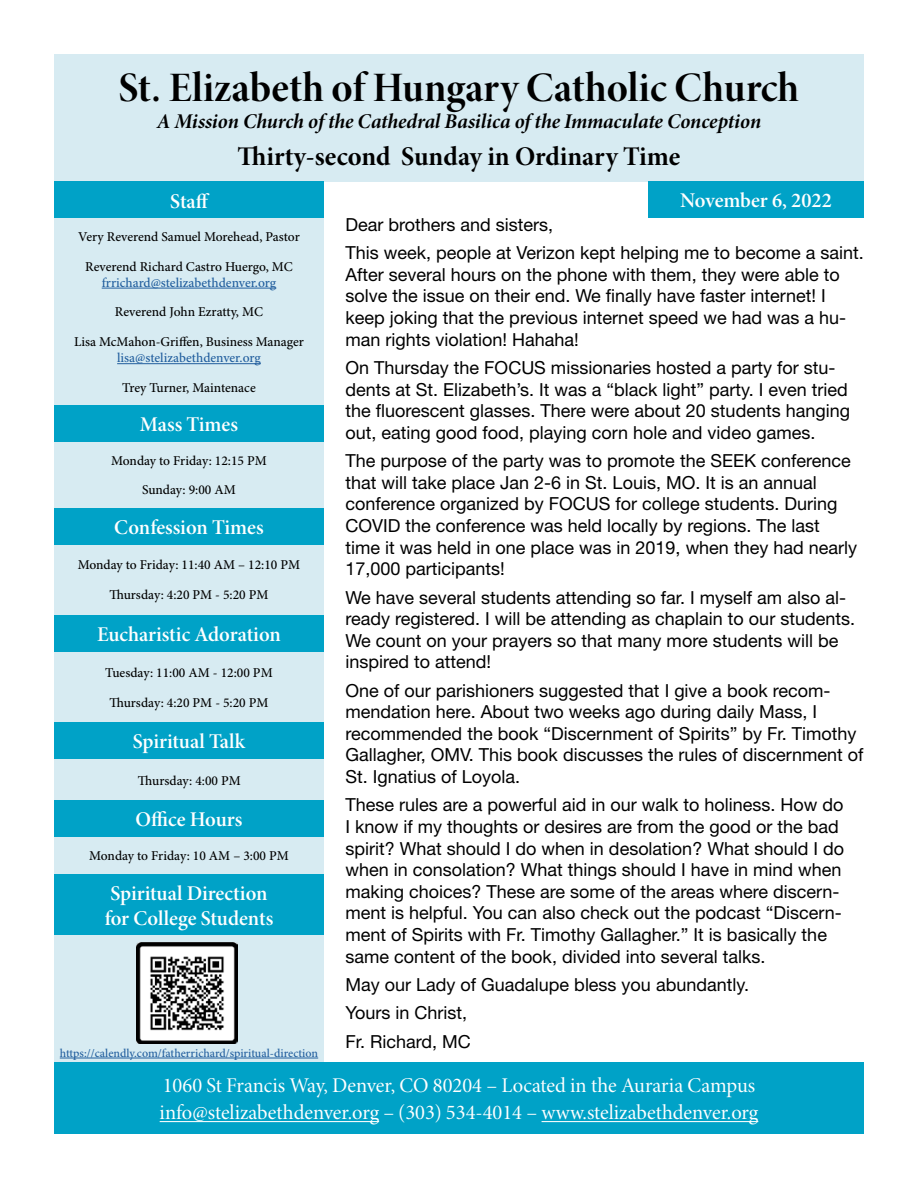
<style>
.page{position:relative;width:918px;height:1188px;background:#fff}
.page>*{position:absolute;margin:0;border:0;box-sizing:border-box;transform-origin:0 0}
.t1{font:42px "Minion Pro Bold Disp";color:#000}
.t2{font:27px "Minion Pro Bold Subh";color:#000}
.t3{font:21px/25.2px "Minion Pro Semibold Subh";letter-spacing:-.005em;color:#fff}
.t4{font:21px/27px "Minion Pro Subh";color:#fff}
.t5{font:21px "Minion Pro Bold It Subh";letter-spacing:-.005em;color:#000}
.t6{font:18px/21.6px "Helvetica Neue LT Std";color:#000}
.t7{font:500 13.5px/29.7px "Minion Pro";color:#000;text-align:center}
.t8{font:500 13.5px "Minion Pro";color:#215e9e}
.t9{font:500 12px "Minion Pro";color:#215e9e}
</style>
<div class="page">
<div style="left:54px;top:218px;width:270px;height:187px;background:#d7ebf2"></div>
<hr style="left:102px;top:288px;width:174px;height:1px;background:#215e9e">
<hr style="left:117px;top:363px;width:144px;height:1px;background:#215e9e">
<div style="left:54px;top:441px;width:270px;height:67px;background:#d7ebf2"></div>
<div style="left:54px;top:541px;width:270px;height:77px;background:#d7ebf2"></div>
<div style="left:54px;top:835px;width:270px;height:40px;background:#d7ebf2"></div>
<div style="left:54px;top:758px;width:270px;height:43px;background:#d7ebf2"></div>
<div style="left:54px;top:650px;width:270px;height:74px;background:#d7ebf2"></div>
<div style="left:54px;top:54px;width:810px;height:128px;background:#d7ebf2"></div>
<div style="left:648px;top:181px;width:216px;height:37px;background:#00a2c7"></div>
<div style="left:54px;top:935px;width:270px;height:128px;background:#d7ebf2"></div>
<div style="left:54px;top:1063px;width:810px;height:71px;background:#00a2c7"></div>
<hr style="left:160px;top:1121px;width:219px;height:1px;background:#fff">
<hr style="left:542px;top:1121px;width:216px;height:1px;background:#fff">
<img style="left:136px;top:943px;width:101px;height:100px">
<div style="left:54px;top:405px;width:270px;height:36px;background:#00a2c7"></div>
<div style="left:54px;top:182px;width:270px;height:36px;background:#00a2c7"></div>
<div style="left:54px;top:509px;width:270px;height:36px;background:#00a2c7"></div>
<div style="left:54px;top:800px;width:270px;height:36px;background:#00a2c7"></div>
<div style="left:54px;top:722px;width:270px;height:36px;background:#00a2c7"></div>
<div style="left:54px;top:615px;width:270px;height:37px;background:#00a2c7"></div>
<div style="left:54px;top:874px;width:270px;height:61px;background:#00a2c7"></div>
<hr style="left:60px;top:1058px;width:258px;height:1px;background:#215e9e">
<h1 class="t1" style="left:119px;top:62px;width:682px">St. Elizabeth of Hungary Catholic Church</h1>
<p class="t5" style="left:157px;top:109px;width:606px">A Mission Church of the Cathedral Basilica of the Immaculate Conception</p>
<h2 class="t2" style="left:238px;top:141px;width:444px">Thirty-second Sunday in Ordinary Time</h2>
<p class="t3" style="left:680px;top:189px;width:153px">November 6, 2022</p>
<p class="t3" style="left:170px;top:189px;width:41px">Staff</p>
<p class="t7" style="left:78px;top:222px;width:223px">Very Reverend Samuel Morehead, Pastor<br>Reverend Richard Castro Huergo, MC</p>
<p class="t8" style="left:102px;top:274px;width:176px">frrichard@stelizabethdenver.org</p>
<p class="t7" style="left:74px;top:298px;width:231px">Reverend John Ezratty, MC<br>Lisa McMahon-Griffen, Business Manager</p>
<p class="t8" style="left:117px;top:350px;width:145px">lisa@stelizabethdenver.org</p>
<p class="t7" style="left:122px;top:373px;width:135px">Trey Turner, Maintenace</p>
<p class="t3" style="left:140px;top:412px;width:100px">Mass Times</p>
<p class="t7" style="left:111px;top:446px;width:157px">Monday to Friday: 12:15 PM<br>Sunday: 9:00 AM</p>
<p class="t3" style="left:114px;top:516px;width:151px">Confession Times</p>
<p class="t7" style="left:78px;top:551px;width:224px">Monday to Friday: 11:40 AM – 12:10 PM<br>Thursday: 4:20 PM - 5:20 PM</p>
<p class="t3" style="left:97px;top:623px;width:185px">Eucharistic Adoration</p>
<p class="t7" style="left:105px;top:658px;width:169px">Tuesday: 11:00 AM - 12:00 PM<br>Thursday: 4:20 PM - 5:20 PM</p>
<p class="t3" style="left:133px;top:729px;width:114px">Spiritual Talk</p>
<p class="t7" style="left:138px;top:766px;width:104px">Thursday: 4:00 PM</p>
<p class="t3" style="left:136px;top:807px;width:108px">Office Hours</p>
<p class="t7" style="left:89px;top:841px;width:201px">Monday to Friday: 10 AM – 3:00 PM</p>
<p class="t3" style="left:105px;top:881px;width:170px">Spiritual Direction for College Students</p>
<p class="t9" style="left:60px;top:1046px;width:260px">https://calendly.com/fatherrichard/spiritual-direction</p>
<p class="t6" style="left:346px;top:210px;width:520px;line-height:28.3px">Dear brothers and sisters,<br>This week, people at Verizon kept helping me to become a saint.</p>
<p class="t6" style="left:346px;top:263px;width:502px">After several hours on the phone with them, they were able to solve the issue on their end. We finally have faster internet! I keep joking that the previous internet speed we had was a hu&shy;man rights violation! Hahaha!</p>
<p class="t6" style="left:346px;top:357px;width:506px">On Thursday the FOCUS missionaries hosted a party for stu&shy;dents at St. Elizabeth’s. It was a “black light” party. I even tried the fluorescent glasses. There were about 20 students hanging out, eating good food, playing corn hole and video games.</p>
<p class="t6" style="left:346px;top:450px;width:513px">The purpose of the party was to promote the SEEK conference that will take place Jan 2-6 in St. Louis, MO. It is an annual conference organized by FOCUS for college students. During COVID the conference was held locally by regions. The last time it was held in one place was in 2019, when they had nearly 17,000 participants!</p>
<p class="t6" style="left:346px;top:586px;width:511px">We have several students attending so far. I myself am also al&shy;ready registered. I will be attending as chaplain to our students.<br>We count on your prayers so that many more students will be inspired to attend!</p>
<p class="t6" style="left:346px;top:679px;width:519px">One of our parishioners suggested that I give a book recom&shy;mendation here. About two weeks ago during daily Mass, I recommended the book “Discernment of Spirits” by Fr. Timothy Gallagher, OMV. This book discusses the rules of discernment of St. Ignatius of Loyola.</p>
<p class="t6" style="left:346px;top:794px;width:500px">These rules are a powerful aid in our walk to holiness. How do I know if my thoughts or desires are from the good or the bad spirit? What should I do when in desolation? What should I do when in consolation? What things should I have in mind when making choices? These are some of the areas where discern&shy;ment is helpful. You can also check out the podcast “Discern&shy;ment of Spirits with Fr. Timothy Gallagher.” It is basically the same content of the book, divided into several talks.</p>
<p class="t6" style="left:346px;top:970px;width:405px;line-height:28.3px">May our Lady of Guadalupe bless you abundantly.<br>Yours in Christ,<br>Fr. Richard, MC</p>
<p class="t4" style="left:160px;top:1073px;width:600px">1060 St Francis Way, Denver, CO 80204 – Located in the Auraria Campus info@stelizabethdenver.org – (303) 534-4014 – www.stelizabethdenver.org</p>
</div>
